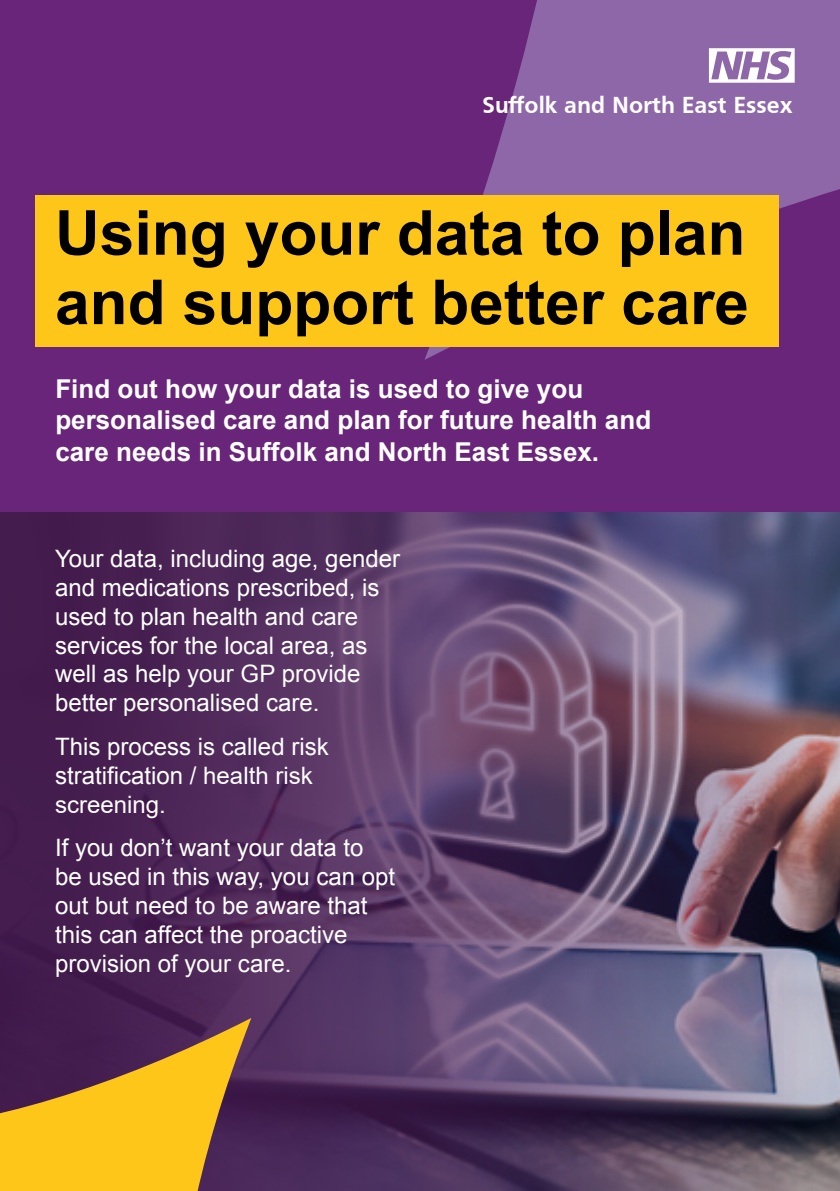
<style>
.page{position:relative;width:840px;height:1191px;background:#fff}
.page>*{position:absolute;margin:0;border:0;box-sizing:border-box;transform-origin:0 0}
.t1{font:700 62px/69.4px "Arial";color:#000}
.t2{font:700 26px/31.2px "Arial";color:#fff}
.t3{font:24px/28.8px "Arial";color:#fff}
.t4{font:700 24px "Frutiger";color:#fff}
</style>
<div class="page">
<img style="left:0;top:512px;width:839px;height:679px">
<div style="left:0;top:0;width:839px;height:512px;background:#692579"></div>
<svg style="left:424px;top:0;width:415px;height:360px;fill:#8e67a9"></svg>
<svg style="left:0;top:1018px;width:251px;height:173px;background:#af7f30"></svg>
<div style="left:35px;top:196px;width:743px;height:151px;background:#fdc618"></div>
<svg style="left:708px;top:48px;width:86px;height:35px;background:#c8b6d5"></svg>
<p class="t4" style="left:482px;top:91px;width:312px">Suffolk and North East Essex</p>
<h1 class="t1" style="left:55px;top:200px;width:695px">Using your data to plan and support better care</h1>
<p class="t2" style="left:55px;top:374px;width:597px">Find out how your data is used to give you personalised care and plan for future health and care needs in Suffolk and North East Essex.</p>
<p class="t3" style="left:55px;top:544px;width:346px">Your data, including age, gender and medications prescribed, is used to plan health and care services for the local area, as well as help your GP provide better personalised care.</p>
<p class="t3" style="left:55px;top:732px;width:275px">This process is called risk stratification / health risk screening.</p>
<p class="t3" style="left:55px;top:833px;width:341px">If you don’t want your data to be used in this way, you can opt out but need to be aware that this can affect the proactive provision of your care.</p>
</div>
